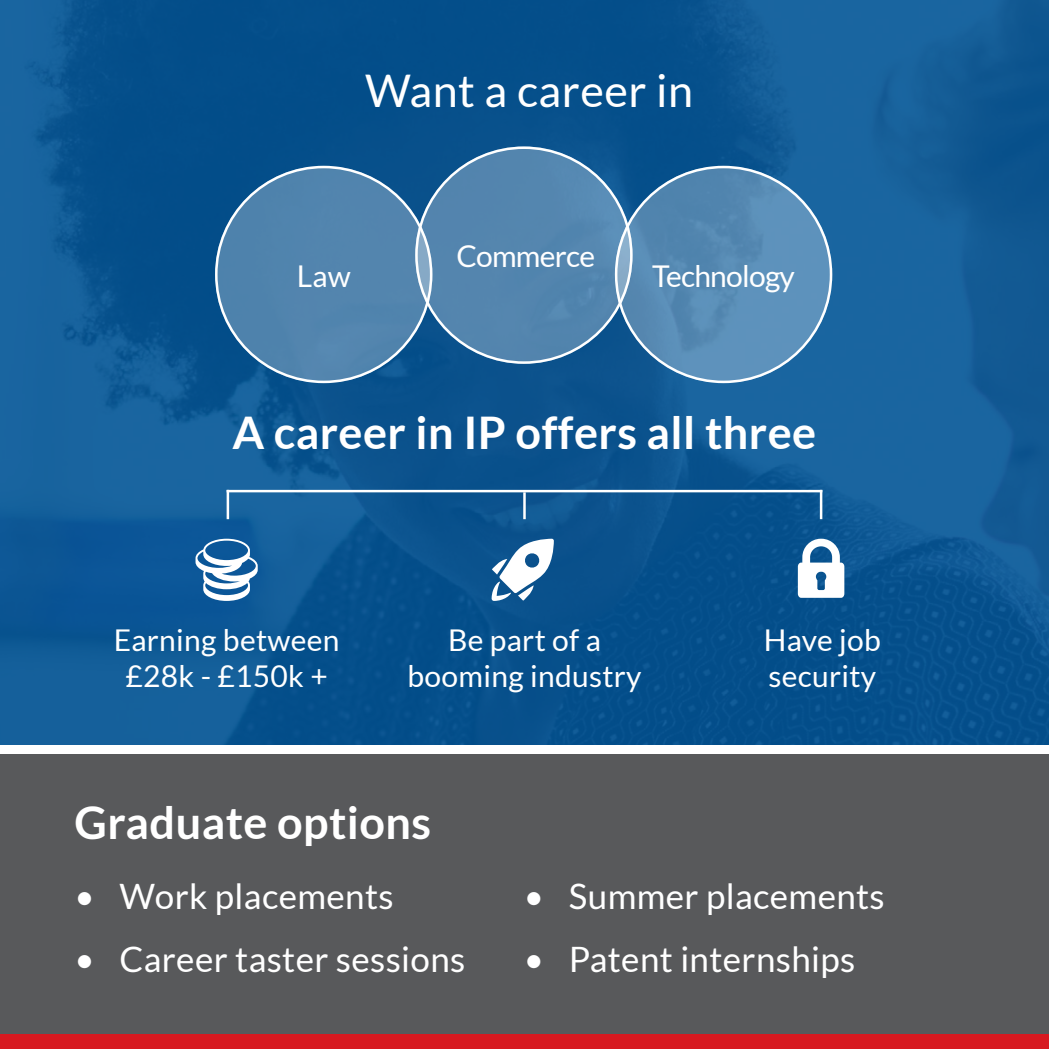
<style>
.page{position:relative;width:1049px;height:1049px;background:#fff}
.page>*{position:absolute;margin:0;border:0;box-sizing:border-box;transform-origin:0 0}
.t1{font:700 45px "Lato";letter-spacing:.01em;color:#fff}
.t2{font:45px "Lato";letter-spacing:.01em;color:#fff}
.t3{font:35px "Lato";letter-spacing:.01em;color:#fff}
.t4{font:30px/36px "Lato";letter-spacing:.01em;color:#fff;text-align:center}
.t5{font:30px "Lato";letter-spacing:-.025em;color:#fff}
</style>
<div class="page">
<div style="left:0;top:1033px;width:1049px;height:16px;background:#d71920"></div>
<div style="left:0;top:754px;width:1049px;height:279px;background:#58595b"></div>
<div style="left:0;top:0;width:1049px;height:745px;background:linear-gradient(to bottom,#105a94,#0c5692)"></div>
<div style="left:416px;top:148px;width:215px;height:215px;background:#5485ae;border-radius:50%"></div>
<div style="left:216px;top:167px;width:215px;height:215px;background:#5284ae;border-radius:50%"></div>
<svg style="left:616px;top:167px;width:215px;height:215px;background:#5d90b8"></svg>
<svg style="left:195px;top:539px;width:63px;height:62px"></svg>
<svg style="left:492px;top:539px;width:62px;height:62px"></svg>
<svg style="left:798px;top:539px;width:46px;height:59px"></svg>
<hr style="left:227px;top:490px;width:595px;height:2px;background:#fff">
<hr style="left:523px;top:492px;width:3px;height:27px;background:#fff">
<hr style="left:227px;top:490px;width:2px;height:29px;background:#fff">
<hr style="left:820px;top:490px;width:2px;height:29px;background:#fff">
<p class="t2" style="left:365px;top:66px;width:329px">Want a career in</p>
<p class="t5" style="left:456px;top:240px;width:140px">Commerce</p>
<p class="t4" style="left:297px;top:257px;width:55px">Law</p>
<p class="t5" style="left:652px;top:259px;width:144px">Technology</p>
<p class="t1" style="left:232px;top:407px;width:585px">A career in IP offers all three</p>
<p class="t4" style="left:114px;top:622px;width:227px">Earning between £28k - £150k +</p>
<p class="t4" style="left:407px;top:622px;width:236px">Be part of a booming industry</p>
<p class="t1" style="left:74px;top:797px;width:358px">Graduate options</p>
<p class="t4" style="left:764px;top:622px;width:119px;text-align:left">Have job security</p>
<p class="t3" style="left:74px;top:876px;width:321px">• Work placements</p>
<p class="t3" style="left:74px;top:939px;width:392px">• Career taster sessions</p>
<p class="t3" style="left:524px;top:876px;width:362px">• Summer placements</p>
<p class="t3" style="left:524px;top:939px;width:333px">• Patent internships</p>
</div>
